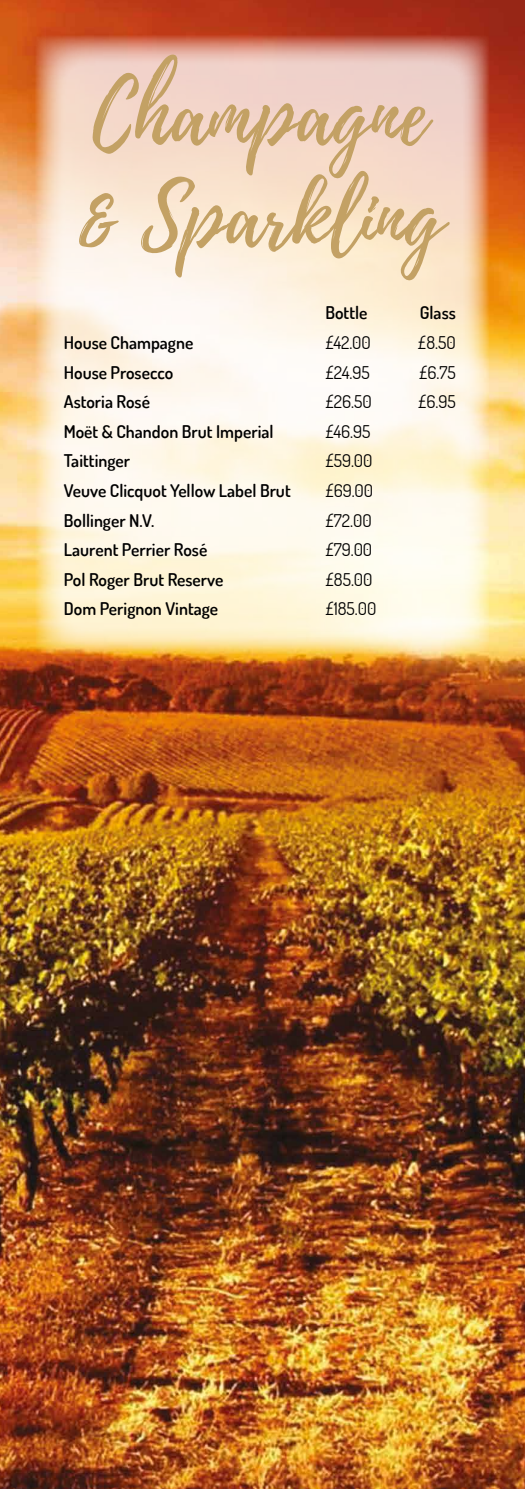
<style>
.page{position:relative;width:525px;height:1489px;background:#fff}
.page>*{position:absolute;margin:0;border:0;box-sizing:border-box;transform-origin:0 0}
.t1{font:85px/102px "Playlist Script";color:#c3a164}
.t2{font:600 17.5px "Dosis";color:#000}
.t3{font:17.5px "Dosis";color:#000}
</style>
<div class="page">
<img style="left:0;top:0;width:524px;height:1488px">
<svg style="left:35px;top:35px;width:454px;height:619px"></svg>
<h1 class="t1" style="left:76px;top:67px;width:368px">Champagne &amp; Sparkling</h1>
<p class="t2" style="left:325px;top:301px;width:44px">Bottle</p>
<p class="t2" style="left:419px;top:301px;width:37px">Glass</p>
<p class="t2" style="left:64px;top:331px;width:131px">House Champagne</p>
<p class="t3" style="left:325px;top:331px;width:47px">£42.00</p>
<p class="t3" style="left:417px;top:331px;width:39px">£8.50</p>
<p class="t2" style="left:64px;top:361px;width:111px">House Prosecco</p>
<p class="t3" style="left:325px;top:360px;width:46px">£24.95</p>
<p class="t3" style="left:419px;top:360px;width:38px">£6.75</p>
<p class="t2" style="left:64px;top:390px;width:88px">Astoria Rosé</p>
<p class="t3" style="left:325px;top:390px;width:48px">£26.50</p>
<p class="t3" style="left:418px;top:390px;width:39px">£6.95</p>
<p class="t2" style="left:64px;top:420px;width:211px">Moët &amp; Chandon Brut Imperial</p>
<p class="t3" style="left:325px;top:420px;width:47px">£46.95</p>
<p class="t2" style="left:64px;top:449px;width:68px">Taittinger</p>
<p class="t3" style="left:325px;top:449px;width:49px">£59.00</p>
<p class="t2" style="left:64px;top:479px;width:228px">Veuve Clicquot Yellow Label Brut</p>
<p class="t3" style="left:325px;top:479px;width:49px">£69.00</p>
<p class="t2" style="left:64px;top:509px;width:92px">Bollinger N.V.</p>
<p class="t3" style="left:325px;top:508px;width:48px">£72.00</p>
<p class="t2" style="left:64px;top:538px;width:145px">Laurent Perrier Rosé</p>
<p class="t3" style="left:325px;top:538px;width:48px">£79.00</p>
<p class="t2" style="left:64px;top:568px;width:161px">Pol Roger Brut Reserve</p>
<p class="t3" style="left:325px;top:568px;width:49px">£85.00</p>
<p class="t2" style="left:64px;top:597px;width:156px">Dom Perignon Vintage</p>
<p class="t3" style="left:325px;top:597px;width:52px">£185.00</p>
</div>
